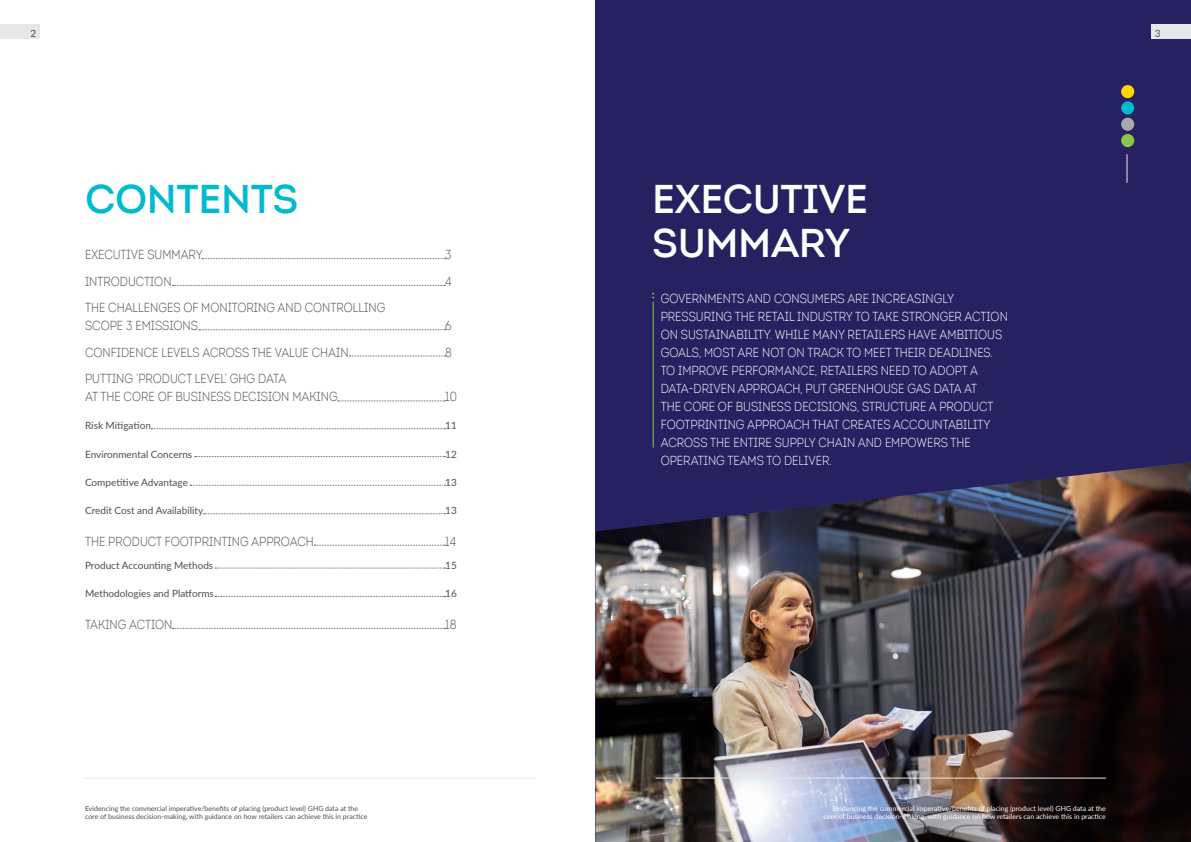
<style>
.page{position:relative;width:1191px;height:842px;background:#fff}
.page>*{position:absolute;margin:0;border:0;box-sizing:border-box;transform-origin:0 0}
.t1{font:40px/44px "Intro Semi Bold Caps";letter-spacing:-.01em;color:#fff}
.t2{font:40px "Intro Semi Bold Caps";letter-spacing:-.01em;color:#00bbce}
.t3{font:13px/18px "Intro Cond Light Caps";color:#fff}
.t4{font:13px/18px "Intro Cond Light Caps";color:#4d4d4f}
.t5{font:10px "Lato";color:#4d4d4f}
.t6{font:7px/8.4px "Lato";color:#fff;text-align:right}
.t7{font:7px/8.4px "Lato";color:#4d4d4f}
</style>
<div class="page">
<div style="left:595px;top:0;width:596px;height:842px;background:#262262"></div>
<img style="left:595px;top:462px;width:596px;height:380px">
<hr style="left:652px;top:302px;width:1px;height:145px;background:#8cc747">
<svg style="left:202px;top:258px;width:243px;height:1px"></svg>
<svg style="left:173px;top:285px;width:272px;height:1px"></svg>
<svg style="left:151px;top:428px;width:294px;height:1px"></svg>
<svg style="left:195px;top:456px;width:250px;height:1px"></svg>
<svg style="left:190px;top:485px;width:255px;height:1px"></svg>
<svg style="left:173px;top:628px;width:272px;height:1px"></svg>
<svg style="left:215px;top:596px;width:230px;height:1px"></svg>
<svg style="left:203px;top:513px;width:242px;height:1px"></svg>
<svg style="left:215px;top:568px;width:230px;height:1px"></svg>
<svg style="left:314px;top:545px;width:131px;height:1px"></svg>
<svg style="left:199px;top:329px;width:246px;height:1px"></svg>
<svg style="left:338px;top:401px;width:107px;height:1px"></svg>
<svg style="left:349px;top:356px;width:96px;height:1px"></svg>
<hr style="left:655px;top:778px;width:451px;height:1px;background:#e6e7e8">
<svg style="left:1126px;top:154px;width:1px;height:29px"></svg>
<div style="left:1121px;top:85px;width:13px;height:13px;background:#ffd400;border-radius:50%"></div>
<div style="left:1121px;top:118px;width:13px;height:13px;background:#a7a9ac;border-radius:50%"></div>
<div style="left:1121px;top:101px;width:13px;height:13px;background:#00bbce;border-radius:50%"></div>
<div style="left:1121px;top:134px;width:13px;height:13px;background:#8cc747;border-radius:50%"></div>
<div style="left:1150px;top:24px;width:41px;height:15px;background:#e6e7e8"></div>
<hr style="left:85px;top:778px;width:450px;height:1px;background:#e6e7e8">
<div style="left:0;top:24px;width:40px;height:15px;background:#e6e7e8"></div>
<p class="t5" style="left:30px;top:26px;width:7px">2</p>
<h1 class="t2" style="left:85px;top:174px;width:215px">CONTENTS</h1>
<p class="t4" style="left:85px;top:246px;width:119px">EXECUTIVE SUMMARY</p>
<p class="t4" style="left:445px;top:246px;width:8px">3</p>
<p class="t4" style="left:85px;top:272px;width:88px">INTRODUCTION</p>
<p class="t4" style="left:445px;top:272px;width:8px">4</p>
<p class="t4" style="left:85px;top:299px;width:302px">THE CHALLENGES OF MONITORING AND CONTROLLING<br>SCOPE 3 EMISSIONS</p>
<p class="t4" style="left:445px;top:317px;width:8px">6</p>
<p class="t4" style="left:85px;top:343px;width:265px">CONFIDENCE LEVELS ACROSS THE VALUE CHAIN</p>
<p class="t4" style="left:445px;top:343px;width:8px">8</p>
<p class="t4" style="left:85px;top:370px;width:254px">PUTTING ‘PRODUCT LEVEL’ GHG DATA<br>AT THE CORE OF BUSINESS DECISION MAKING</p>
<p class="t4" style="left:445px;top:388px;width:13px">10</p>
<p class="t5" style="left:85px;top:419px;width:67px">Risk Mitigation</p>
<p class="t5" style="left:445px;top:419px;width:13px">11</p>
<p class="t5" style="left:85px;top:447px;width:109px">Environmental Concerns</p>
<p class="t5" style="left:445px;top:447px;width:13px">12</p>
<p class="t5" style="left:85px;top:475px;width:104px">Competitive Advantage</p>
<p class="t5" style="left:445px;top:475px;width:13px">13</p>
<p class="t5" style="left:85px;top:503px;width:120px">Credit Cost and Availability</p>
<p class="t5" style="left:445px;top:503px;width:13px">13</p>
<p class="t4" style="left:85px;top:532px;width:230px">THE PRODUCT FOOTPRINTING APPROACH</p>
<p class="t4" style="left:445px;top:532px;width:12px">14</p>
<p class="t5" style="left:85px;top:558px;width:130px">Product Accounting Methods</p>
<p class="t5" style="left:445px;top:558px;width:13px">15</p>
<p class="t5" style="left:85px;top:586px;width:130px">Methodologies and Platforms</p>
<p class="t5" style="left:445px;top:586px;width:13px">16</p>
<p class="t4" style="left:85px;top:615px;width:89px">TAKING ACTION</p>
<p class="t4" style="left:445px;top:615px;width:13px">18</p>
<p class="t7" style="left:85px;top:804px;width:284px">Evidencing the commercial imperative/benefits of placing (product level) GHG data at the core of business decision-making, with guidance on how retailers can achieve this in practice</p>
<h1 class="t1" style="left:652px;top:177px;width:218px">EXECUTIVE<br>SUMMARY</h1>
<p class="t3" style="left:660px;top:290px;width:349px">GOVERNMENTS AND CONSUMERS ARE INCREASINGLY PRESSURING THE RETAIL INDUSTRY TO TAKE STRONGER ACTION ON SUSTAINABILITY. WHILE MANY RETAILERS HAVE AMBITIOUS GOALS, MOST ARE NOT ON TRACK TO MEET THEIR DEADLINES.<br>TO IMPROVE PERFORMANCE, RETAILERS NEED TO ADOPT A DATA-DRIVEN APPROACH, PUT GREENHOUSE GAS DATA AT<br>THE CORE OF BUSINESS DECISIONS, STRUCTURE A PRODUCT FOOTPRINTING APPROACH THAT CREATES ACCOUNTABILITY ACROSS THE ENTIRE SUPPLY CHAIN AND EMPOWERS THE OPERATING TEAMS TO DELIVER.</p>
<p class="t5" style="left:1154px;top:26px;width:7px">3</p>
<p class="t6" style="left:823px;top:804px;width:284px">Evidencing the commercial imperative/benefits of placing (product level) GHG data at the core of business decision-making, with guidance on how retailers can achieve this in practice</p>
</div>
